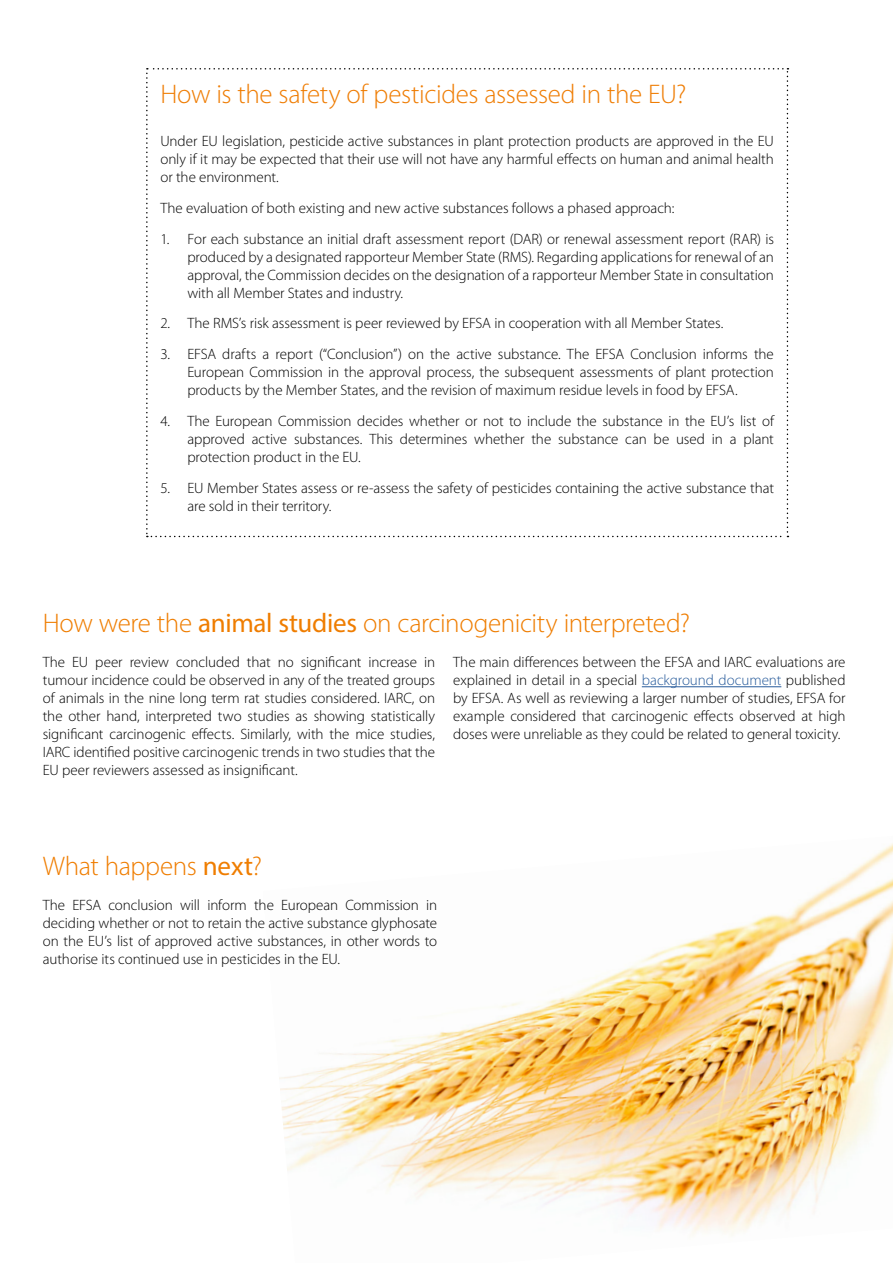
<style>
.page{position:relative;width:893px;height:1263px;background:#fff}
.page>*{position:absolute;margin:0;border:0;box-sizing:border-box;transform-origin:0 0}
.t1{font:300 27px "Myriad Pro";letter-spacing:-.015em;color:#ef7d00}
.t2{font:300 27px "Myriad Pro";letter-spacing:-.015em;color:#ef7d04}
.t3{font:300 15px/18px "Myriad Pro";letter-spacing:-.005em;color:#000;text-align:justify}
.s1{font-weight:400}
.s2{color:#275b9b}
</style>
<div class="page">
<img style="left:279px;top:843px;width:614px;height:392px">
<hr style="left:642px;top:686px;width:139px;height:1px;background:#275b9b">
<svg style="left:146px;top:68px;width:642px;height:469px"></svg>
<h1 class="t2" style="left:160px;top:79px;width:527px">How is the safety of pesticides assessed in the EU?</h1>
<p class="t3" style="left:160px;top:132px;width:615px">Under EU legislation, pesticide active substances in plant protection products are approved in the EU only if it may be expected that their use will not have any harmful effects on human and animal health or the environment.</p>
<p class="t3" style="left:160px;top:199px;width:515px">The evaluation of both existing and new active substances follows a phased approach:</p>
<p class="t3" style="left:187px;top:230px;width:588px;text-indent:-27px">1. For each substance an initial draft assessment report (DAR) or renewal assessment report (RAR) is produced by a designated rapporteur Member State (RMS). Regarding applications for renewal of an approval, the Commission decides on the designation of a rapporteur Member State in consultation with all Member States and industry.</p>
<p class="t3" style="left:160px;top:315px;width:564px">2. The RMS’s risk assessment is peer reviewed by EFSA in cooperation with all Member States.</p>
<p class="t3" style="left:187px;top:345px;width:588px;text-indent:-27px">3. EFSA drafts a report (“Conclusion”) on the active substance. The EFSA Conclusion informs the European Commission in the approval process, the subsequent assessments of plant protection products by the Member States, and the revision of maximum residue levels in food by EFSA.</p>
<p class="t3" style="left:187px;top:412px;width:588px;text-indent:-27px">4. The European Commission decides whether or not to include the substance in the EU’s list of approved active substances. This determines whether the substance can be used in a plant protection product in the EU.</p>
<p class="t3" style="left:187px;top:479px;width:588px;text-indent:-27px">5. EU Member States assess or re-assess the safety of pesticides containing the active substance that are sold in their territory.</p>
<h1 class="t1" style="left:43px;top:608px;width:649px">How were the <span class="s1">animal studies</span> on carcinogenicity interpreted?</h1>
<p class="t3" style="left:43px;top:653px;width:394px">The EU peer review concluded that no significant increase in tumour incidence could be observed in any of the treated groups of animals in the nine long term rat studies considered. IARC, on the other hand, interpreted two studies as showing statistically significant carcinogenic effects. Similarly, with the mice studies, IARC identified positive carcinogenic trends in two studies that the EU peer reviewers assessed as insignificant.</p>
<p class="t3" style="left:453px;top:653px;width:394px">The main differences between the EFSA and IARC evaluations are explained in detail in a special <span class="s2">background document</span> published by EFSA. As well as reviewing a larger number of studies, EFSA for example considered that carcinogenic effects observed at high doses were unreliable as they could be related to general toxicity.</p>
<h1 class="t1" style="left:43px;top:851px;width:221px">What happens <span class="s1">next</span>?</h1>
<p class="t3" style="left:43px;top:896px;width:396px">The EFSA conclusion will inform the European Commission in deciding whether or not to retain the active substance glyphosate on the EU’s list of approved active substances, in other words to authorise its continued use in pesticides in the EU.</p>
</div>
